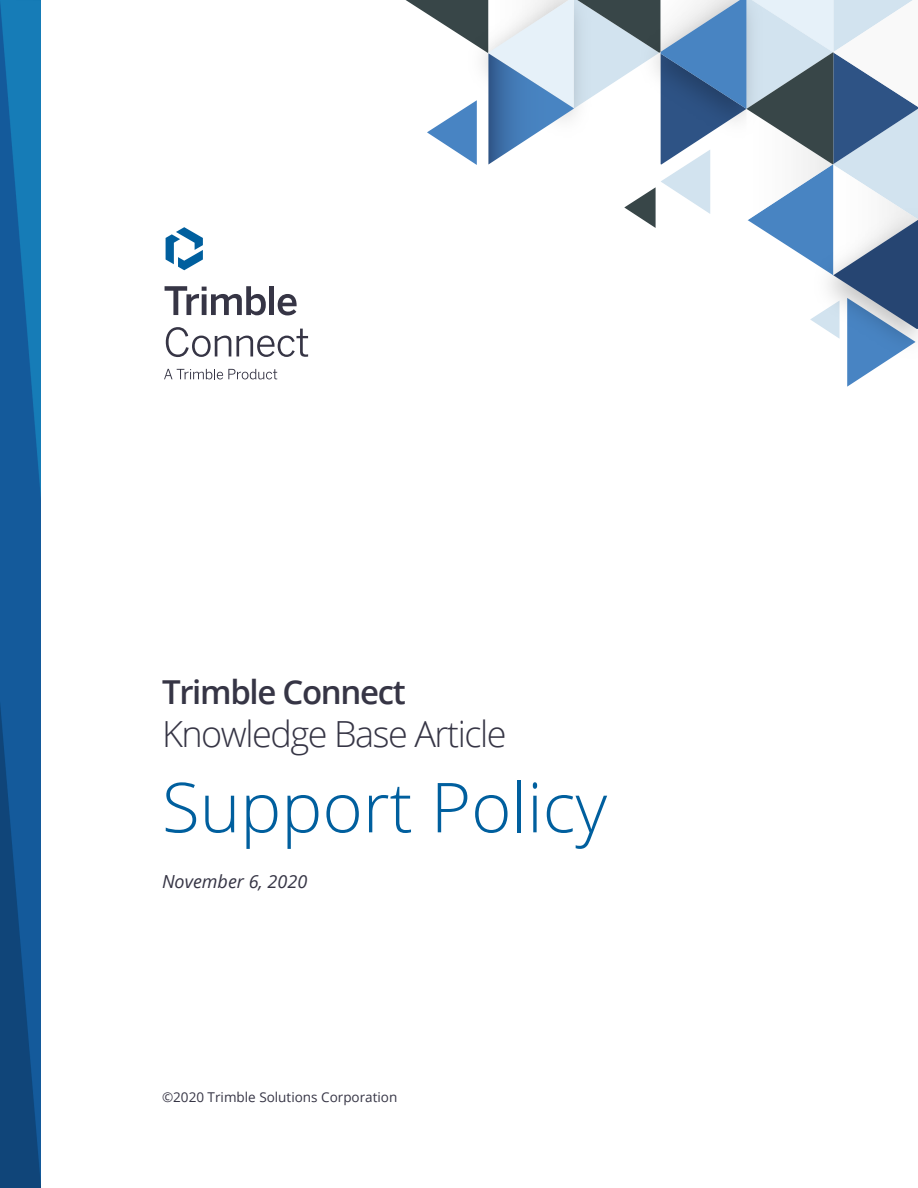
<style>
.page{position:relative;width:918px;height:1188px;background:#fff}
.page>*{position:absolute;margin:0;border:0;box-sizing:border-box;transform-origin:0 0}
.Document_title{font:300 69px "Open Sans";color:#005f9e}
.Document_Subtitle_2{font:300 36px "Open Sans";letter-spacing:-.04em;color:#363545}
.Document_Subtitle_1{font:600 33px "Open Sans";letter-spacing:-.04em;color:#363545}
.Document_date{font:italic 18px "Open Sans";color:#363545}
.t1{font:13.5px "Open Sans";color:#363545}
</style>
<div class="page">
<img style="left:0;top:0;width:41px;height:1188px">
<svg style="left:164px;top:369px;width:113px;height:10px"></svg>
<svg style="left:166px;top:327px;width:142px;height:30px"></svg>
<svg style="left:165px;top:286px;width:101px;height:29px"></svg>
<div style="left:269px;top:286px;width:5px;height:29px;background:#363545"></div>
<svg style="left:278px;top:294px;width:19px;height:21px"></svg>
<svg style="left:166px;top:227px;width:37px;height:43px"></svg>
<svg style="left:406px;top:0;width:512px;height:387px"></svg>
<p class="Document_Subtitle_1" style="left:162px;top:669px;width:245px">Trimble Connect</p>
<p class="Document_Subtitle_2" style="left:162px;top:709px;width:346px">Knowledge Base Article</p>
<p class="Document_title" style="left:162px;top:760px;width:447px">Support Policy</p>
<p class="Document_date" style="left:162px;top:869px;width:147px">November 6, 2020</p>
<p class="t1" style="left:162px;top:1087px;width:237px">©2020 Trimble Solutions Corporation</p>
</div>
